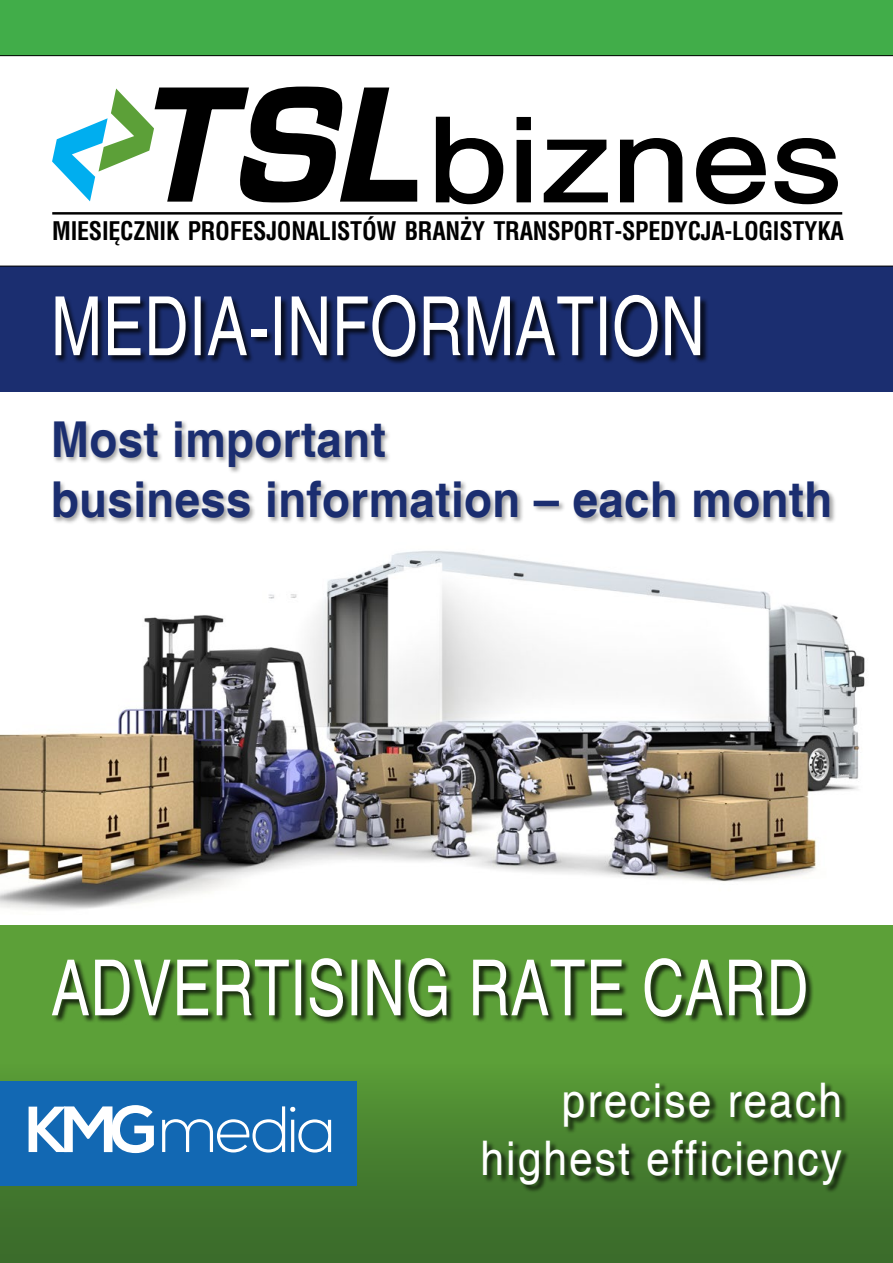
<style>
.page{position:relative;width:893px;height:1263px;background:#fff}
.page>*{position:absolute;margin:0;border:0;box-sizing:border-box;transform-origin:0 0}
.t1{font:117px "Switzerland";color:#000;scale:1.22 1}
.t2{font:81.75px "Helvetica";letter-spacing:.01em;color:#fff;scale:.75 1}
.t3{font:77.4px "Helvetica";letter-spacing:.01em;color:#fff;scale:.75 1}
.t4{font:300 65.25px "Nexa";letter-spacing:-.05em;color:#fff}
.t5{font:700 49.5px/60px "Helvetica";letter-spacing:.01em;color:#1b2e70;scale:.92 1}
.t6{font:47.7px/58.8px "Helvetica";letter-spacing:.05em;color:#fff;text-align:right;scale:.89 1}
.t7{font:700 24.6px "Switzerland Condensed";letter-spacing:-.01em;color:#000}
.s1{font-weight:700;font-size:64.8px}
.s2{font-weight:700}
</style>
<div class="page">
<hr style="left:0;top:0;width:1px;height:1263px;background:#5ca038">
<img style="left:0;top:519px;width:865px;height:406px">
<div style="left:0;top:0;width:893px;height:100px;background:#41ad49"></div>
<div style="left:0;top:230px;width:893px;height:162px;background:#1b2e70"></div>
<div style="left:0;top:925px;width:893px;height:338px;background:#5ca038"></div>
<div style="left:55px;top:295px;width:653px;height:70px;background:#000;opacity:.75"></div>
<div style="left:52px;top:958px;width:762px;height:66px;background:#000;opacity:.75"></div>
<div style="left:0;top:56px;width:893px;height:210px;background:#fff"></div>
<hr style="left:52px;top:212px;width:790px;height:3px;background:#000">
<svg style="left:435px;top:116px;width:69px;height:89px"></svg>
<svg style="left:516px;top:116px;width:15px;height:87px"></svg>
<svg style="left:543px;top:139px;width:65px;height:64px"></svg>
<svg style="left:620px;top:138px;width:63px;height:65px"></svg>
<svg style="left:696px;top:137px;width:70px;height:68px"></svg>
<svg style="left:774px;top:138px;width:64px;height:67px"></svg>
<svg style="left:52px;top:86px;width:366px;height:117px"></svg>
<hr style="left:0;top:55px;width:893px;height:1px;background:#000">
<hr style="left:0;top:266px;width:893px;height:1px;background:#000">
<div style="left:0;top:1063px;width:893px;height:200px;background:linear-gradient(to bottom,#579938,#38662a)"></div>
<div style="left:483px;top:1083px;width:367px;height:111px;background:#000;opacity:.75"></div>
<div style="left:0;top:1081px;width:356px;height:105px;background:#1268b3"></div>
<div style="left:52px;top:420px;width:785px;height:105px;background:#000;opacity:.36"></div>
<h1 class="t1" style="left:428px;top:91px;width:341px">biznes</h1>
<p class="t7" style="left:52px;top:217px;width:793px">MIESIĘCZNIK PROFESJONALISTÓW BRANŻY TRANSPORT-SPEDYCJA-LOGISTYKA</p>
<h2 class="t2" style="left:51px;top:279px;width:873px">MEDIA-INFORMATION</h2>
<h3 class="t5" style="left:51px;top:412px;width:851px">Most important<br>business information – each month</h3>
<h3 class="t3" style="left:51px;top:943px;width:1011px">ADVERTISING RATE CARD</h3>
<h3 class="t4" style="left:25px;top:1092px;width:312px"><span class="s1">K</span><span class="s2">MG</span> media</h3>
<h3 class="t6" style="left:480px;top:1072px;width:408px">precise reach highest efficiency</h3>
</div>
